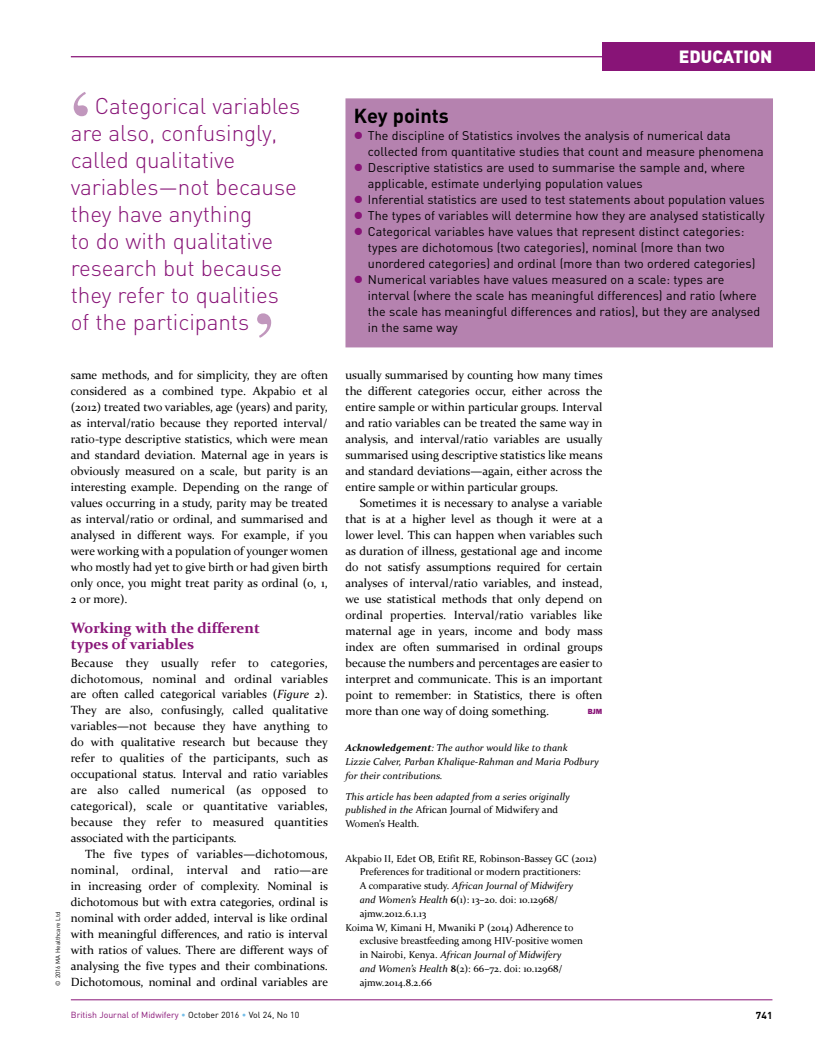
<style>
.page{position:relative;width:815px;height:1053px;background:#fff}
.page>*{position:absolute;margin:0;border:0;box-sizing:border-box;transform-origin:0 0}
.t1{font:100px "Times";color:#c197bd}
.t2{font:300 22.5px/27px "DIN";letter-spacing:-.005em;color:#881477}
.t3{font:700 20px "DIN";color:#000}
.t4{font:900 17.5px "DIN";color:#fff}
.t5{font:700 15px/16px "Constantia";color:#881477}
.t6{font:12.5px/16px "DIN";color:#000}
.t7{font:11.88px/16px "Constantia";color:#000;text-align:justify}
.t8{font:italic 10px/13.8px "Constantia";color:#000}
.t9{font:10px "Constantia";color:#000}
.t10{font:700 10px "DIN";color:#000}
.t11{font:8.75px "DIN";color:#881477}
.t12{font:7.5px "ITC Franklin Gothic Std Hvy";color:#881477}
.t13{font:6.25px "DIN";color:#000}
.s1{color:#881477}
.s2{font-style:italic}
.s3{font-weight:700}
.s4{font-style:normal}
.s5{color:#75bee9}
.s6{color:#000}
</style>
<div class="page">
<hr style="left:71px;top:999px;width:701px;height:1px;background:#881477">
<hr style="left:71px;top:56px;width:701px;height:1px;background:#881477">
<div style="left:602px;top:43px;width:213px;height:28px;background:#881477"></div>
<div style="left:346px;top:99px;width:426px;height:248px;background:#b582af"></div>
<div style="left:345px;top:98px;width:428px;height:249px;border:1px solid #b582af"></div>
<h1 class="t1" style="left:65px;top:32px;width:35px">‘</h1>
<h2 class="t2" style="left:71px;top:92px;width:231px;text-indent:24px">Categorical variables are also, confusingly, called qualitative variables—not because they have anything<br>to do with qualitative research but because they refer to qualities of the participants</h2>
<h1 class="t1" style="left:248px;top:254px;width:35px">’</h1>
<h3 class="t4" style="left:679px;top:45px;width:95px">EDUCATION</h3>
<h3 class="t3" style="left:354px;top:102px;width:97px">Key points</h3>
<p class="t6" style="left:368px;top:127px;width:397px;text-indent:-14px"><span class="s1">●</span> The discipline of Statistics involves the analysis of numerical data collected from quantitative studies that count and measure phenomena</p>
<p class="t6" style="left:368px;top:159px;width:379px;text-indent:-14px"><span class="s1">●</span> Descriptive statistics are used to summarise the sample and, where applicable, estimate underlying population values</p>
<p class="t6" style="left:354px;top:191px;width:412px"><span class="s1">●</span> Inferential statistics are used to test statements about population values</p>
<p class="t6" style="left:354px;top:207px;width:412px"><span class="s1">●</span> The types of variables will determine how they are analysed statistically</p>
<p class="t6" style="left:368px;top:223px;width:389px;text-indent:-14px"><span class="s1">●</span> Categorical variables have values that represent distinct categories: types are dichotomous (two categories), nominal (more than two unordered categories) and ordinal (more than two ordered categories)</p>
<p class="t6" style="left:368px;top:271px;width:394px;text-indent:-14px"><span class="s1">●</span> Numerical variables have values measured on a scale: types are interval (where the scale has meaningful differences) and ratio (where the scale has meaningful differences and ratios), but they are analysed in the same way</p>
<p class="t13" style="left:54px;top:985px;width:75px;rotate:-90deg">© 2016 MA Healthcare Ltd</p>
<p class="t7" style="left:71px;top:367px;width:259px">same methods, and for simplicity, they are often considered as a combined type. Akpabio et al (2012) treated two variables, age (years) and parity, as interval/ratio because they reported interval/ ratio-type descriptive statistics, which were mean and standard deviation. Maternal age in years is obviously measured on a scale, but parity is an interesting example. Depending on the range of values occurring in a study, parity may be treated as interval/ratio or ordinal, and summarised and analysed in different ways. For example, if you were working with a population of younger women who mostly had yet to give birth or had given birth only once, you might treat parity as ordinal (0, 1, 2 or more).</p>
<p class="t5" style="left:71px;top:619px;width:191px">Working with the different types of variables</p>
<p class="t7" style="left:71px;top:654px;width:259px">Because they usually refer to categories, dichotomous, nominal and ordinal variables are often called categorical variables (<span class="s2">Figure 2</span>).<br>They are also, confusingly, called qualitative variables—not because they have anything to do with qualitative research but because they refer to qualities of the participants, such as occupational status. Interval and ratio variables are also called numerical (as opposed to categorical), scale or quantitative variables, because they refer to measured quantities associated with the participants.</p>
<p class="t7" style="left:71px;top:845px;width:259px;text-indent:14px">The five types of variables—dichotomous, nominal, ordinal, interval and ratio—are in increasing order of complexity. Nominal is dichotomous but with extra categories, ordinal is nominal with order added, interval is like ordinal with meaningful differences, and ratio is interval with ratios of values. There are different ways of analysing the five types and their combinations.<br>Dichotomous, nominal and ordinal variables are</p>
<p class="t7" style="left:345px;top:367px;width:259px">usually summarised by counting how many times the different categories occur, either across the entire sample or within particular groups. Interval and ratio variables can be treated the same way in analysis, and interval/ratio variables are usually summarised using descriptive statistics like means and standard deviations—again, either across the entire sample or within particular groups.</p>
<p class="t7" style="left:345px;top:494px;width:259px;text-indent:14px">Sometimes it is necessary to analyse a variable that is at a higher level as though it were at a lower level. This can happen when variables such as duration of illness, gestational age and income do not satisfy assumptions required for certain analyses of interval/ratio variables, and instead, we use statistical methods that only depend on ordinal properties. Interval/ratio variables like maternal age in years, income and body mass index are often summarised in ordinal groups because the numbers and percentages are easier to interpret and communicate. This is an important point to remember: in Statistics, there is often more than one way of doing something.</p>
<p class="t12" style="left:588px;top:707px;width:16px">BJM</p>
<p class="t8" style="left:345px;top:740px;width:255px"><span class="s3">Acknowledgement</span>: The author would like to thank<br>Lizzie Calver, Parban Khalique-Rahman and Maria Podbury for their contributions.</p>
<p class="t8" style="left:345px;top:788px;width:226px">This article has been adapted from a series originally published in the <span class="s4">African Journal of Midwifery and<br>Women’s Health</span>.</p>
<p class="t9" style="left:345px;top:851px;width:253px">Akpabio II, Edet OB, Etifit RE, Robinson-Bassey GC (2012)</p>
<p class="t9" style="left:360px;top:865px;width:223px">Preferences for traditional or modern practitioners:</p>
<p class="t8" style="left:360px;top:878px;width:215px"><span class="s4">A comparative study.</span> African Journal of Midwifery</p>
<p class="t9" style="left:360px;top:892px;width:200px"><span class="s2">and Women’s Health</span> <span class="s3">6</span>(1): 13–20. doi: 10.12968/</p>
<p class="t9" style="left:360px;top:906px;width:68px">ajmw.2012.6.1.13</p>
<p class="t9" style="left:345px;top:920px;width:229px">Koima W, Kimani H, Mwaniki P (2014) Adherence to</p>
<p class="t9" style="left:360px;top:933px;width:225px">exclusive breastfeeding among HIV-positive women</p>
<p class="t8" style="left:360px;top:947px;width:203px"><span class="s4">in Nairobi, Kenya.</span> African Journal of Midwifery</p>
<p class="t9" style="left:360px;top:961px;width:204px"><span class="s2">and Women’s Health</span> <span class="s3">8</span>(2): 66–72. doi: 10.12968/</p>
<p class="t9" style="left:360px;top:975px;width:74px">ajmw.2014.8.2.66</p>
<p class="t11" style="left:71px;top:1008px;width:230px">British Journal of Midwifery <span class="s5">•</span> <span class="s6">October 2016</span> <span class="s5">•</span> <span class="s6">Vol 24, No 10</span></p>
<p class="t10" style="left:756px;top:1008px;width:18px">741</p>
</div>
